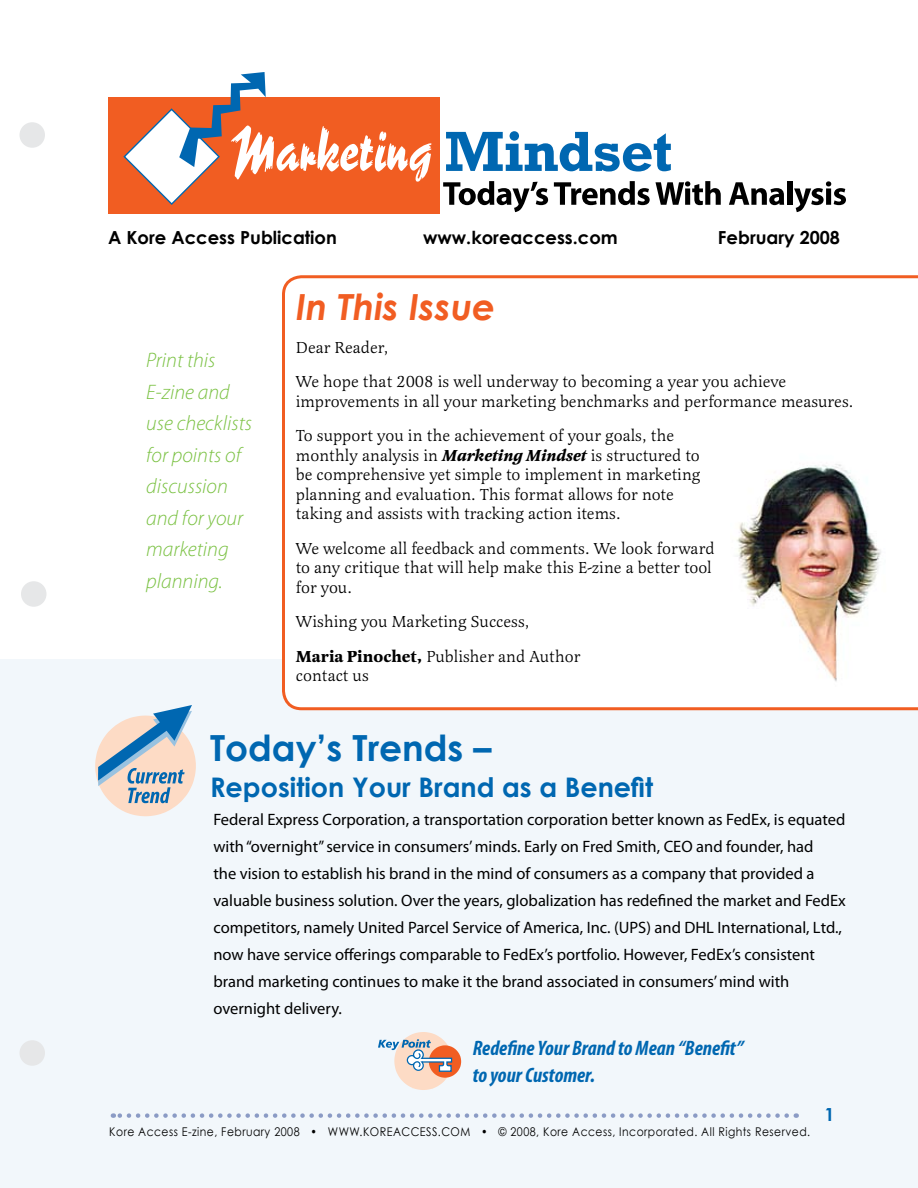
<style>
.page{position:relative;width:918px;height:1188px;background:#fff}
.page>*{position:absolute;margin:0;border:0;box-sizing:border-box;transform-origin:0 0}
.t1{font:700 36px "Century Gothic";color:#0067b1}
.t2{font:italic 700 36px "Century Gothic";color:#f15d22}
.t3{font:700 27px "Century Gothic";color:#0067b1}
.t4{font:italic 300 21px/31.5px "Myriad Pro";color:#7ac142}
.t5{font:italic 700 condensed 21px/27px "Myriad Pro";color:#0067b1}
.t6{font:700 18px "Century Gothic";color:#000}
.t7{font:16.5px/27px "Myriad Pro";color:#000}
.t8{font:16.5px/19.5px "Latienne T";color:#000}
.t9{font:12px "Century Gothic";letter-spacing:.045em;color:#000;scale:.9 1}
.s1{font-weight:700;font-style:italic}
.s2{font-weight:700}
</style>
<div class="page">
<div style="left:19px;top:122px;width:26px;height:26px;background:#e6e7e8;border-radius:50%"></div>
<div style="left:21px;top:581px;width:25px;height:26px;background:#e6e7e8;border-radius:50%"></div>
<div style="left:0;top:660px;width:918px;height:528px;background:#f2f7fb"></div>
<svg style="left:282px;top:275px;width:636px;height:435px"></svg>
<div style="left:108px;top:98px;width:331px;height:116px;background:#f15d22"></div>
<svg style="left:446px;top:131px;width:225px;height:41px"></svg>
<svg style="left:443px;top:181px;width:105px;height:31px"></svg>
<svg style="left:554px;top:181px;width:96px;height:24px"></svg>
<svg style="left:656px;top:181px;width:65px;height:24px"></svg>
<svg style="left:729px;top:182px;width:55px;height:23px"></svg>
<div style="left:787px;top:181px;width:5px;height:24px;background:#000"></div>
<svg style="left:794px;top:181px;width:52px;height:31px"></svg>
<svg style="left:122px;top:72px;width:310px;height:133px"></svg>
<svg style="left:95px;top:705px;width:101px;height:111px"></svg>
<svg style="left:378px;top:1032px;width:83px;height:58px"></svg>
<svg style="left:113px;top:1113px;width:674px;height:5px"></svg>
<img style="left:731px;top:454px;width:160px;height:235px">
<div style="left:19px;top:1040px;width:26px;height:26px;background:#e6e7e8;border-radius:50%"></div>
<p class="t6" style="left:108px;top:226px;width:230px">A Kore Access Publication</p>
<p class="t6" style="left:423px;top:226px;width:196px">www.koreaccess.com</p>
<p class="t6" style="left:718px;top:226px;width:124px">February 2008</p>
<p class="t4" style="left:146px;top:344px;width:107px">Print this<br>E-zine and use checklists for points of discussion and for your marketing planning.</p>
<h1 class="t2" style="left:296px;top:283px;width:201px">In This Issue</h1>
<p class="t8" style="left:296px;top:330px;width:492px;line-height:34.5px">Dear Reader,<br>We hope that 2008 is well underway to becoming a year you achieve</p>
<p class="t8" style="left:296px;top:384px;width:559px;line-height:34.5px">improvements in all your marketing benchmarks and performance measures.<br>To support you in the achievement of your goals, the</p>
<p class="t8" style="left:296px;top:445px;width:406px">monthly analysis in <span class="s1">Marketing Mindset</span> is structured to be comprehensive yet simple to implement in marketing planning and evaluation. This format allows for note taking and assists with tracking action items.</p>
<p class="t8" style="left:296px;top:538px;width:420px">We welcome all feedback and comments. We look forward to any critique that will help make this E-zine a better tool for you.</p>
<p class="t8" style="left:296px;top:604px;width:286px;line-height:34.5px">Wishing you Marketing Success,<br><span class="s2">Maria Pinochet,</span> Publisher and Author</p>
<p class="t8" style="left:296px;top:666px;width:75px">contact us</p>
<h1 class="t1" style="left:210px;top:725px;width:283px">Today’s Trends –</h1>
<h2 class="t3" style="left:210px;top:770px;width:445px">Reposition Your Brand as a Benefit</h2>
<p class="t7" style="left:213px;top:806px;width:634px">Federal Express Corporation, a transportation corporation better known as FedEx, is equated with “overnight” service in consumers’ minds. Early on Fred Smith, CEO and founder, had<br>the vision to establish his brand in the mind of consumers as a company that provided a valuable business solution. Over the years, globalization has redefined the market and FedEx competitors, namely United Parcel Service of America, Inc. (UPS) and DHL International, Ltd., now have service offerings comparable to FedEx’s portfolio. However, FedEx’s consistent brand marketing continues to make it the brand associated in consumers’ mind with overnight delivery.</p>
<p class="t5" style="left:473px;top:1034px;width:272px">Redefine Your Brand to Mean “Benefit” to your Customer.</p>
<p class="t9" style="left:109px;top:1124px;width:780px">Kore Access E-zine, February 2008 • WWW.KOREACCESS.COM • © 2008, Kore Access, Incorporated. All Rights Reserved.</p>
</div>
